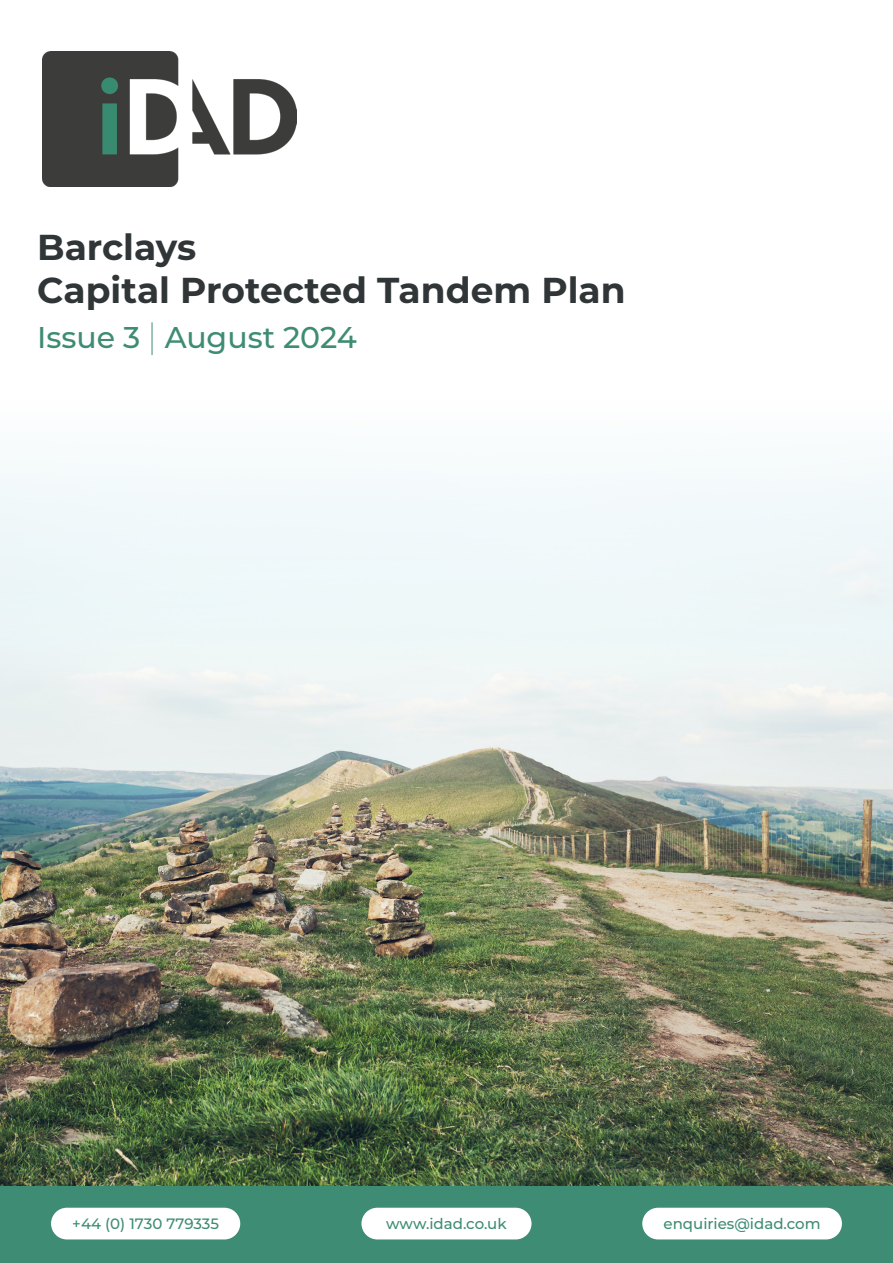
<style>
.page{position:relative;width:893px;height:1263px;background:#fff}
.page>*{position:absolute;margin:0;border:0;box-sizing:border-box;transform-origin:0 0}
.t1{font:700 36px/43.2px "Montserrat";color:#303537}
.t2{font:500 30px "Montserrat";color:#3d8c73}
.t3{font:500 15px "Montserrat";color:#3d8c73}
</style>
<div class="page">
<img style="left:0;top:861px;width:893px;height:325px">
<svg style="left:0;top:342px;width:893px;height:519px;fill:#eff7f8"></svg>
<img style="left:43px;top:51px;width:254px;height:136px">
<div style="left:0;top:1186px;width:893px;height:77px;background:#3d8c73"></div>
<div style="left:51px;top:1208px;width:189px;height:31px;background:#fff;border-radius:16px"></div>
<div style="left:361px;top:1208px;width:170px;height:31px;background:#fff;border-radius:16px"></div>
<div style="left:642px;top:1208px;width:200px;height:31px;background:#fff;border-radius:16px"></div>
<hr style="left:152px;top:322px;width:1px;height:33px;background:#3d8c73">
<p class="t1" style="left:37px;top:224px;width:590px">Barclays<br>Capital Protected Tandem Plan</p>
<p class="t2" style="left:37px;top:316px;width:321px">Issue 3 August 2024</p>
<p class="t3" style="left:72px;top:1213px;width:148px">+44 (0) 1730 779335</p>
<p class="t3" style="left:386px;top:1213px;width:122px">www.idad.co.uk</p>
<p class="t3" style="left:663px;top:1213px;width:159px">enquiries@idad.com</p>
</div>
